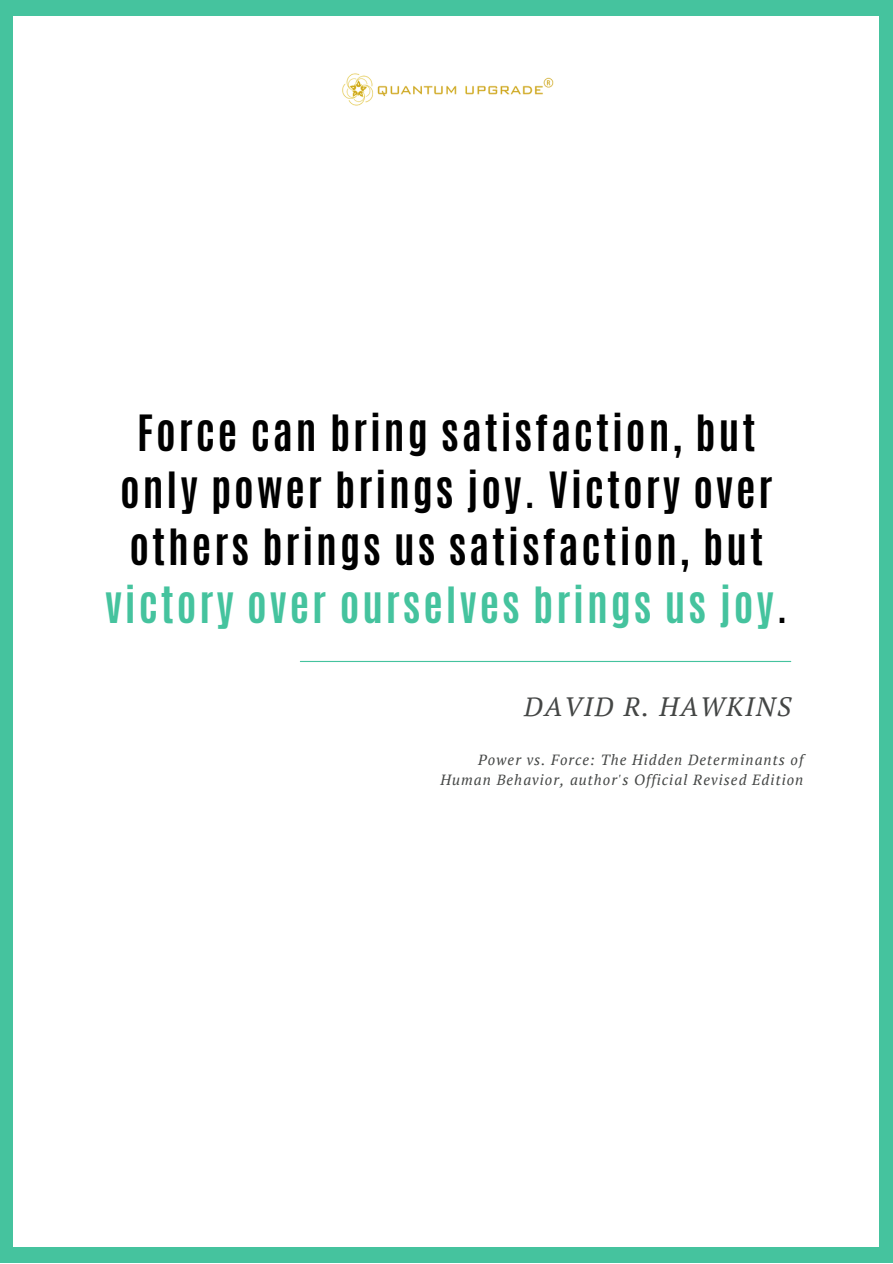
<style>
.page{position:relative;width:893px;height:1264px;background:#fff}
.page>*{position:absolute;margin:0;border:0;box-sizing:border-box;transform-origin:0 0}
.t1{font:700 41.7px/57.3px "Antonio";letter-spacing:.07em;color:#000;text-align:center}
.t2{font:italic 26.4px "PT Serif";letter-spacing:.07em;color:#444645}
.t3{font:italic 14.7px/20px "PT Serif";letter-spacing:.07em;color:#444645;text-align:right}
.s1{color:#45c39e}
</style>
<div class="page">
<div style="left:0;top:0;width:892px;height:1262px;background:#45c39e"></div>
<div style="left:13px;top:16px;width:866px;height:1230px;background:#fff"></div>
<hr style="left:300px;top:661px;width:490px;height:1px;background:#45c39e">
<img style="left:342px;top:73px;width:212px;height:33px">
<p class="t1" style="left:105px;top:404px;width:684px">Force can bring satisfaction, but only power brings joy. Victory over others brings us satisfaction, but <span class="s1">victory over ourselves brings us joy</span>.</p>
<p class="t2" style="left:524px;top:688px;width:268px">DAVID R. HAWKINS</p>
<p class="t3" style="left:440px;top:750px;width:364px">Power vs. Force: The Hidden Determinants of<br>Human Behavior, author's Official Revised Edition</p>
</div>
